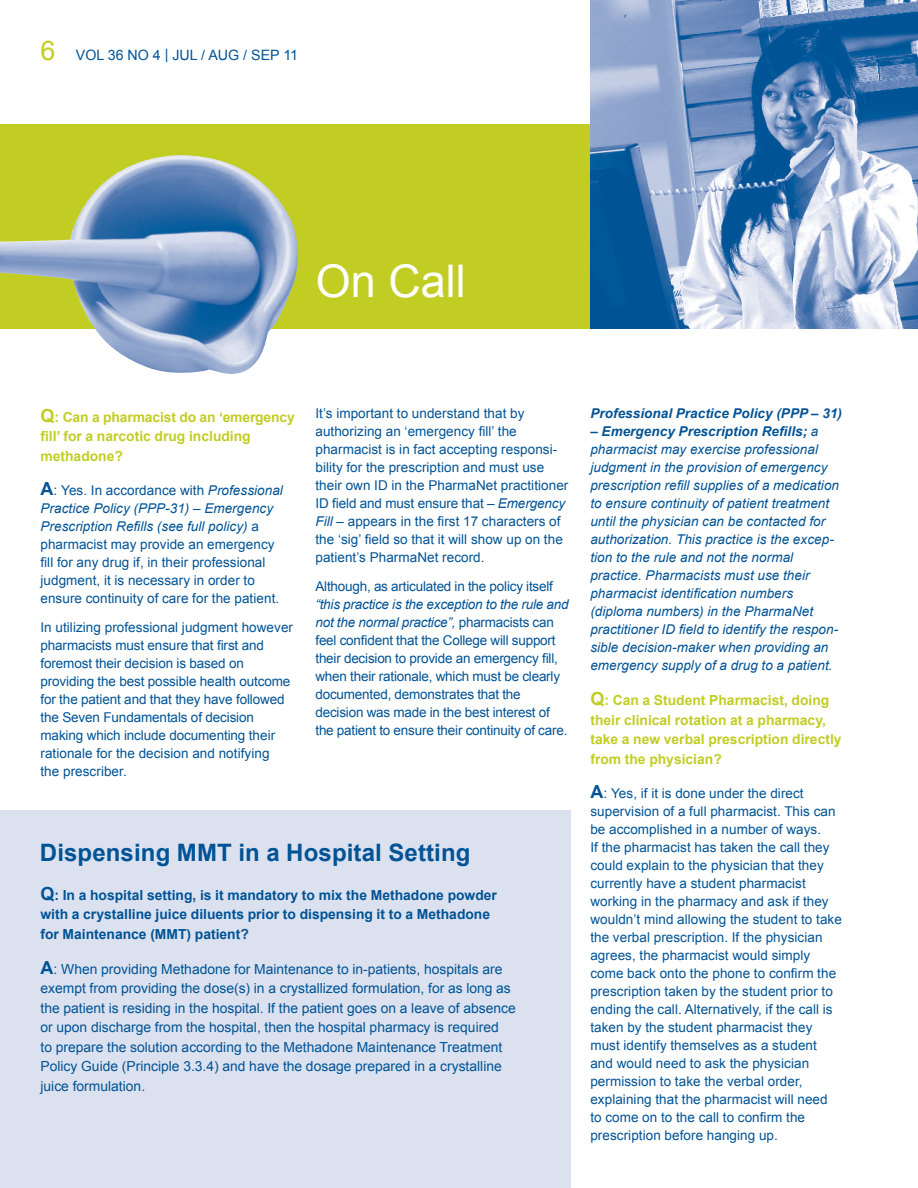
<style>
.page{position:relative;width:918px;height:1188px;background:#fff}
.page>*{position:absolute;margin:0;border:0;box-sizing:border-box;transform-origin:0 0}
.t1{font:45px "Arial";color:#fff}
.t2{font:27px "Arial";color:#c2cd23}
.t3{font:700 24px "Arial";letter-spacing:.005em;color:#005395}
.t4{font:14.25px "Arial";color:#005395}
.t5{font:13.8px/19.5px "Arial";color:#005395}
.t6{font:700 13.8px/19.5px "Arial";color:#c2cd23}
.t7{font:700 13.8px/19.5px "Arial";color:#005395}
.t8{font:13.5px/18px "Arial";letter-spacing:.005em;color:#005395}
.t9{font:italic 13.5px/18px "Arial";letter-spacing:.005em;color:#005395}
.t10{font:13.5px/18px "Arial";letter-spacing:-.015em;color:#005395}
.t11{font:italic 700 13.5px "Arial";letter-spacing:.005em;color:#005395}
.s1{font-size:18px}
.s2{font-weight:700;font-size:18px}
.s3{font-size:13.8px}
.s4{font-style:italic}
.s5{font-weight:700}
</style>
<div class="page">
<div style="left:0;top:124px;width:596px;height:204px;background:#c2cd23"></div>
<img style="left:590px;top:0;width:328px;height:328px">
<img style="left:0;top:155px;width:300px;height:219px">
<div style="left:0;top:810px;width:570px;height:378px;background:#dbe1ef"></div>
<h2 class="t2" style="left:40px;top:33px;width:17px">6</h2>
<p class="t4" style="left:76px;top:46px;width:224px">Vol 36 no 4 | JUL / AUG / SEP 11</p>
<h1 class="t1" style="left:316px;top:251px;width:152px">On Call</h1>
<p class="t6" style="left:40px;top:407px;width:256px"><span class="s1">Q</span>: Can a pharmacist do an ‘emergency fill’ for a narcotic drug including methadone?</p>
<p class="t8" style="left:40px;top:482px;width:244px"><span class="s2">A</span><span class="s3">:</span> Yes. I n accordance with <span class="s4">Professional Practice Policy (PPP-31) – Emergency Prescription Refills (see full policy)</span> a pharmacist may provide an emergency fill for any drug if, in their professional judgment, it is necessary in order to ensure continuity of care for the patient.</p>
<p class="t8" style="left:40px;top:619px;width:254px">I n utilizing professional judgment however pharmacists must ensure that first and foremost their decision is based on providing the best possible health outcome for the patient and that they have followed the Seven Fundamentals of decision making which include documenting their rationale for the decision and notifying<br>the prescriber.</p>
<p class="t8" style="left:315px;top:405px;width:255px">It’s important to understand that by authorizing an ‘emergency fill’ the pharmacist is in fact accepting responsi&shy;bility for the prescription and must use their own I D in the PharmaNet practitioner I D field and must ensure that – <span class="s4">Emergency Fill</span> – appears in the first 17 characters of the ‘sig’ field so that it will show up on the patient’s PharmaN et record.</p>
<p class="t10" style="left:315px;top:577px;width:240px">Although, as articulated in the policy itself</p>
<p class="t10" style="left:315px;top:595px;width:255px"><span class="s4">“this practice is the exception to the rule and not the normal practice”,</span> pharmacists can feel confident that the College will support their decision to provide an emergency fill, when their rationale, which must be clearly documented, demonstrates that the decision was made in the best interest of the patient to ensure their continuity of care.</p>
<h3 class="t3" style="left:40px;top:837px;width:432px">Dispensing MMT in a Hospital Setting</h3>
<p class="t7" style="left:40px;top:886px;width:458px"><span class="s1">Q</span>: In a hospital setting, is it mandatory to mix the Methadone powder with a crystalline juice diluents prior to dispensing it to a Methadone for Maintenance (MMT) patient?</p>
<p class="t5" style="left:40px;top:959px;width:477px"><span class="s2">A</span>: When providing Methadone for Maintenance to in-patients, hospitals are exempt from providing the dose(s) in a crystallized formulation, for as long as the patient is residing in the hospital. If the patient goes on a leave of absence or upon discharge from the hospital, then the hospital pharmacy is required<br>to prepare the solution according to the Methadone Maintenance Treatment Policy Guide (Principle 3.3.4) and have the dosage prepared in a crystalline juice formulation.</p>
<p class="t11" style="left:590px;top:404px;width:253px">Professional Practice Policy (PPP – 31)</p>
<p class="t9" style="left:590px;top:423px;width:250px"><span class="s5">– Emergency Prescription Refills;</span> a pharmacist may exercise professional judgment in the provision of emergency prescription refill supplies of a medication to ensure continuity of patient treatment until the physician can be contacted for authorization. This practice is the excep&shy;tion to the rule and not the normal practice. Pharmacists must use their pharmacist identification numbers (diploma numbers) in the PharmaNet practitioner ID field to identify the respon&shy;sible decision-maker when providing an emergency supply of a drug to a patient.</p>
<p class="t6" style="left:590px;top:691px;width:253px"><span class="s1">Q</span>: Can a Student Pharmacist, doing their clinical rotation at a pharmacy, take a new verbal prescription directly from the physician?</p>
<p class="t8" style="left:590px;top:785px;width:253px"><span class="s2">A</span><span class="s3">:</span> Yes, if it is done under the direct supervision of a full pharmacist. This can be accomplished in a number of ways.<br>If the pharmacist has taken the call they could explain to the physician that they currently have a student pharmacist working in the pharmacy and ask if they wouldn’t mind allowing the student to take the verbal prescription. If the physician agrees, the pharmacist would simply come back onto the phone to confirm the prescription taken by the student prior to ending the call. Alternatively, if the call is taken by the student pharmacist they must identify themselves as a student and would need to ask the physician permission to take the verbal order, explaining that the pharmacist will need to come on to the call to confirm the prescription before hanging up.</p>
</div>
